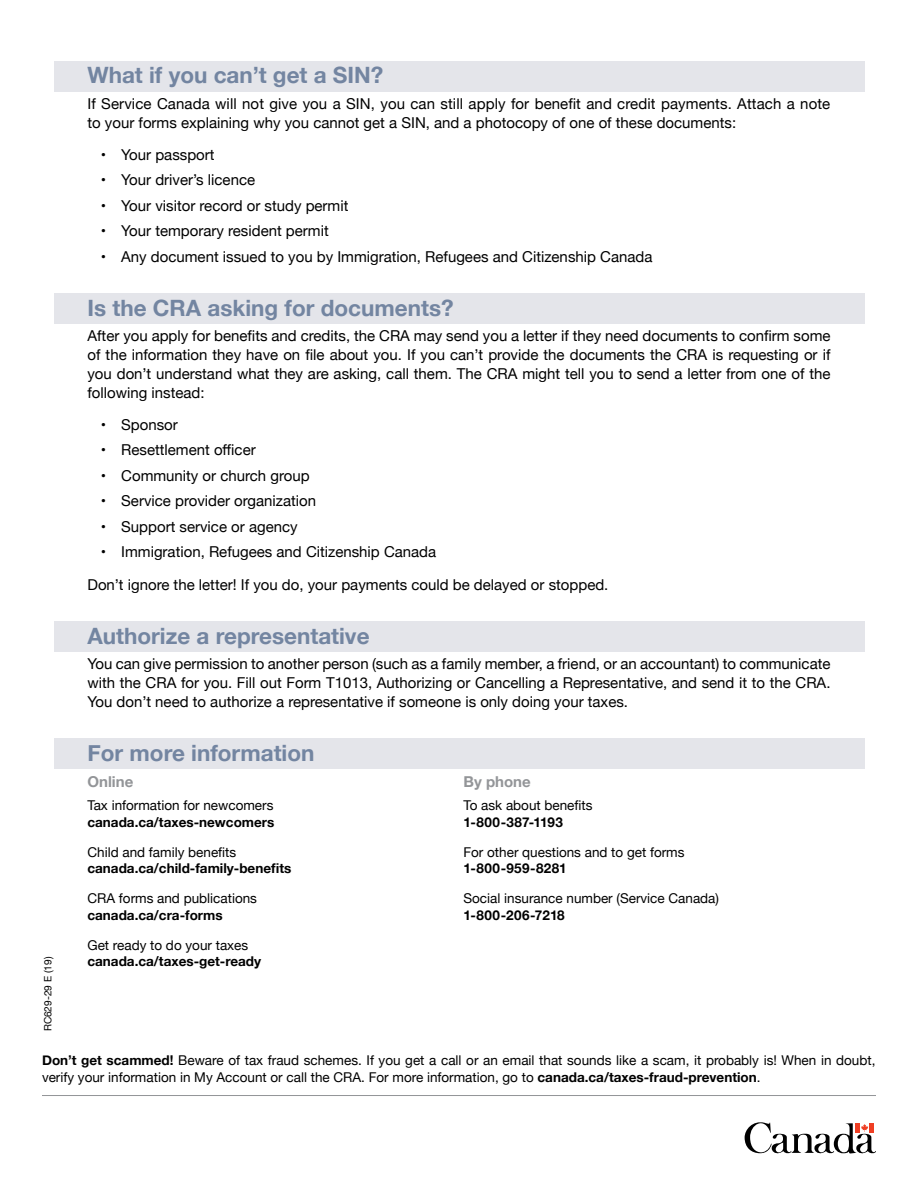
<style>
.page{position:relative;width:918px;height:1188px;background:#fff}
.page>*{position:absolute;margin:0;border:0;box-sizing:border-box;transform-origin:0 0}
.t1{font:700 22.5px "Helvetica Neue";color:#7385a1}
.t2{font:15px/18.8px "Helvetica Neue";color:#000}
.t3{font:700 15px "Helvetica Neue";color:#939598}
.t4{font:13.5px/16.5px "Helvetica Neue";color:#000}
.t5{font:700 13.5px "Helvetica Neue";color:#000}
.t6{font:700 13.5px "Helvetica Neue";letter-spacing:.025em;color:#000}
.t7{font:700 13.5px "Helvetica Neue";letter-spacing:.03em;color:#000}
.t8{font:10.2px "Helvetica Neue";color:#000}
.s1{font-weight:700}
</style>
<div class="page">
<svg style="left:745px;top:1122px;width:131px;height:32px"></svg>
<div style="left:54px;top:61px;width:810px;height:31px;background:#e4e5ea"></div>
<div style="left:54px;top:294px;width:810px;height:30px;background:#e4e5ea"></div>
<div style="left:54px;top:622px;width:810px;height:30px;background:#e4e5ea"></div>
<div style="left:54px;top:739px;width:810px;height:30px;background:#e4e5ea"></div>
<hr style="left:42px;top:1095px;width:834px;height:1px;background:#939598">
<h1 class="t1" style="left:87px;top:58px;width:297px">What if you can’t get a SIN?</h1>
<p class="t2" style="left:87px;top:95px;width:744px">If Service Canada will not give you a SIN, you can still apply for benefit and credit payments. Attach a note to your forms explaining why you cannot get a SIN, and a photocopy of one of these documents:</p>
<p class="t2" style="left:101px;top:146px;width:115px">• Your passport</p>
<p class="t2" style="left:101px;top:172px;width:156px">• Your driver’s licence</p>
<p class="t2" style="left:101px;top:197px;width:249px">• Your visitor record or study permit</p>
<p class="t2" style="left:101px;top:223px;width:229px">• Your temporary resident permit</p>
<p class="t2" style="left:101px;top:248px;width:553px">• Any document issued to you by Immigration, Refugees and Citizenship Canada</p>
<h1 class="t1" style="left:87px;top:290px;width:368px">Is the CRA asking for documents?</h1>
<p class="t2" style="left:87px;top:328px;width:745px;text-align:justify">After you apply for benefits and credits, the CRA may send you a letter if they need documents to confirm some of the information they have on file about you. If you can’t provide the documents the CRA is requesting or if you don’t understand what they are asking, call them. The CRA might tell you to send a letter from one of the following instead:</p>
<p class="t2" style="left:101px;top:416px;width:78px">• Sponsor</p>
<p class="t2" style="left:101px;top:442px;width:156px">• Resettlement officer</p>
<p class="t2" style="left:101px;top:467px;width:210px">• Community or church group</p>
<p class="t2" style="left:101px;top:493px;width:217px">• Service provider organization</p>
<p class="t2" style="left:101px;top:518px;width:198px">• Support service or agency</p>
<p class="t2" style="left:87px;top:537px;width:522px;line-height:32.2px;text-indent:14px">• Immigration, Refugees and Citizenship Canada<br>Don’t ignore the letter! If you do, your payments could be delayed or stopped.</p>
<h1 class="t1" style="left:87px;top:618px;width:284px">Authorize a representative</h1>
<p class="t2" style="left:87px;top:655px;width:745px;text-align:justify">You can give permission to another person (such as a family member, a friend, or an accountant) to communicate with the CRA for you. Fill out Form T1013, Authorizing or Cancelling a Representative, and send it to the CRA.<br>You don’t need to authorize a representative if someone is only doing your taxes.</p>
<h1 class="t1" style="left:87px;top:735px;width:229px">For more information</h1>
<p class="t3" style="left:87px;top:770px;width:47px">Online</p>
<p class="t4" style="left:87px;top:798px;width:188px">Tax information for newcomers</p>
<p class="t5" style="left:87px;top:811px;width:188px">canada.ca/taxes-newcomers</p>
<p class="t4" style="left:87px;top:844px;width:150px">Child and family benefits</p>
<p class="t5" style="left:87px;top:858px;width:205px">canada.ca/child-family-benefits</p>
<p class="t4" style="left:87px;top:891px;width:171px">CRA forms and publications</p>
<p class="t5" style="left:87px;top:904px;width:137px">canada.ca/cra-forms</p>
<p class="t4" style="left:87px;top:937px;width:162px">Get ready to do your taxes</p>
<p class="t5" style="left:87px;top:951px;width:175px">canada.ca/taxes-get-ready</p>
<p class="t3" style="left:464px;top:770px;width:69px">By phone</p>
<p class="t4" style="left:464px;top:798px;width:131px">To ask about benefits</p>
<p class="t6" style="left:464px;top:811px;width:101px">1-800-387-1193</p>
<p class="t4" style="left:464px;top:844px;width:223px">For other questions and to get forms</p>
<p class="t6" style="left:464px;top:858px;width:105px">1-800-959-8281</p>
<p class="t4" style="left:464px;top:891px;width:257px">Social insurance number (Service Canada)</p>
<p class="t7" style="left:464px;top:904px;width:103px">1-800-206-7218</p>
<p class="t8" style="left:41px;top:1031px;width:76px;rotate:-90deg">RC629-29 E (19)</p>
<p class="t4" style="left:42px;top:1053px;width:835px"><span class="s1">Don’t get scammed!</span> Beware of tax fraud schemes. If you get a call or an email that sounds like a scam, it probably is! When in doubt, verify your information in My Account or call the CRA. For more information, go to <span class="s1">canada.ca/taxes-fraud-prevention</span>.</p>
</div>
